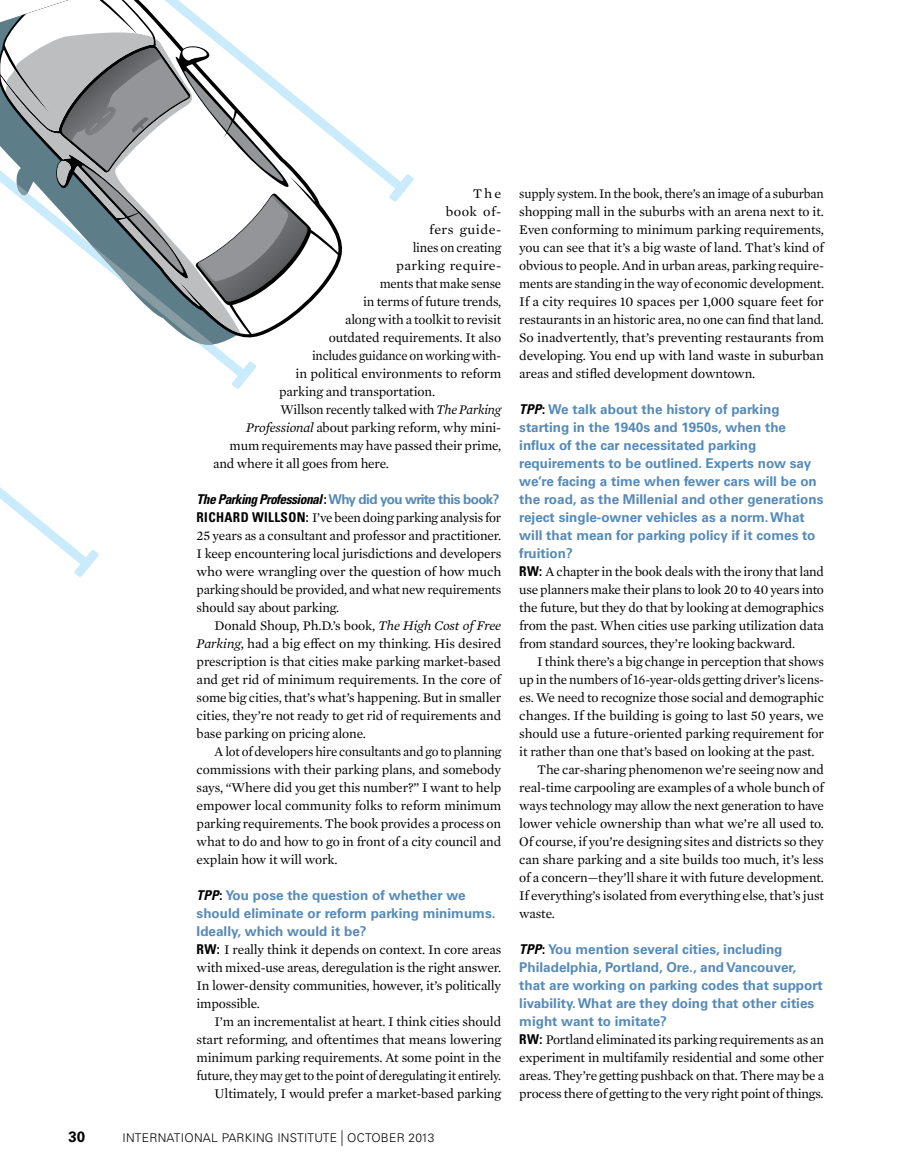
<style>
.page{position:relative;width:905px;height:1175px;background:#fff}
.page>*{position:absolute;margin:0;border:0;box-sizing:border-box;transform-origin:0 0}
.t1{font:700 15px "Univers LT Std";color:#000}
.t2{font:13.5px/18px "Mercury Text G1";letter-spacing:-.01em;color:#000;text-align:justify}
.t3{font:13.5px/18px "Mercury Text G1";letter-spacing:-.01em;color:#000;text-align:justify;scale:.96 1}
.t4{font:700 13.5px/18px "Univers LT Std";color:#568ab8}
.t5{font:700 13.5px/18px "Univers LT Std";letter-spacing:-.045em;color:#568ab8}
.t6{font:13.5px "Mercury Text G1";letter-spacing:-.01em;color:#000;scale:.95 1}
.t7{font:13.5px "Mercury Text G1";letter-spacing:.015em;color:#000;scale:1.05 1}
.t8{font:13.5px "Mercury Text G1";letter-spacing:-.01em;color:#000;scale:1.05 1}
.t9{font:13.5px "Mercury Text G1";letter-spacing:.03em;color:#000;scale:1.05 1}
.t10{font:300 12px "Univers LT Std";letter-spacing:.02em;color:#000}
.s1{font-style:italic}
.s2{font-style:italic;font-stretch:condensed;color:#000}
.s3{font-stretch:condensed;color:#000}
.s4{font-family:"Univers LT Std";font-weight:700;font-stretch:condensed}
.s5{font-size:15.6px}
</style>
<div class="page">
<svg style="left:0;top:138px;width:414px;height:439px"></svg>
<svg style="left:0;top:131px;width:347px;height:212px"></svg>
<svg style="left:0;top:0;width:339px;height:335px"></svg>
<svg style="left:5px;top:31px;width:235px;height:302px"></svg>
<svg style="left:17px;top:47px;width:291px;height:298px"></svg>
<p class="t8" style="left:472px;top:184px;width:29px">The</p>
<p class="t8" style="left:445px;top:202px;width:54px">book of-</p>
<p class="t9" style="left:429px;top:220px;width:70px">fers guide-</p>
<p class="t2" style="left:412px;top:238px;width:90px">lines on creating</p>
<p class="t7" style="left:396px;top:256px;width:101px">parking require-</p>
<p class="t2" style="left:380px;top:274px;width:123px">ments that make sense</p>
<p class="t2" style="left:363px;top:292px;width:140px">in terms of future trends,</p>
<p class="t2" style="left:345px;top:310px;width:158px">along with a toolkit to revisit</p>
<p class="t2" style="left:328px;top:328px;width:174px">outdated requirements. It also</p>
<p class="t6" style="left:312px;top:346px;width:200px">includes guidance on working with-</p>
<p class="t2" style="left:296px;top:364px;width:207px">in political environments to reform</p>
<p class="t2" style="left:279px;top:382px;width:157px">parking and transportation.</p>
<p class="t2" style="left:280px;top:400px;width:222px">Willson recently talked with <span class="s1">The Parking</span></p>
<p class="t2" style="left:246px;top:418px;width:256px"><span class="s1">Professional</span> about parking reform, why mini-</p>
<p class="t2" style="left:230px;top:436px;width:273px">mum requirements may have passed their prime,</p>
<p class="t2" style="left:213px;top:454px;width:177px">and where it all goes from here.</p>
<p class="t5" style="left:196px;top:490px;width:304px"><span class="s2">The Parking Professional</span><span class="s3">:</span> Why did you write this book?<br><span class="s3">RICHARD</span></p>
<p class="t2" style="left:196px;top:508px;width:306px;text-indent:55px"><span class="s4">WILLSO N:</span> I’ve been doing parking analysis for 25 years as a consultant and professor and practitioner.<br>I keep encountering local jurisdictions and developers who were wrangling over the question of how much parking should be provided, and what new requirements should say about parking.</p>
<p class="t2" style="left:196px;top:616px;width:306px;text-indent:18px">Donald Shoup, Ph.D.’s book, <span class="s1">The High Cost of Free Parking</span>, had a big effect on my thinking. His desired prescription is that cities make parking market-based and get rid of minimum requirements. In the core of some big cities, that’s what’s happening. But in smaller cities, they’re not ready to get rid of requirements and base parking on pricing alone.</p>
<p class="t3" style="left:196px;top:742px;width:319px;text-indent:18px">A lot of developers hire consultants and go to planning commissions with their parking plans, and somebody says, “Where did you get this number?” I want to help empower local community folks to reform minimum parking requirements. The book provides a process on what to do and how to go in front of a city council and explain how it will work.</p>
<p class="t4" style="left:196px;top:886px;width:300px"><span class="s2">TPP</span><span class="s3">:</span> You pose the question of whether we should eliminate or reform parking minimums.<br>Ideally, which would it be?</p>
<p class="t2" style="left:196px;top:940px;width:306px"><span class="s4">RW:</span> I really think it depends on context. In core areas with mixed-use areas, deregulation is the right answer.<br>In lower-density communities, however, it’s politically impossible.</p>
<p class="t2" style="left:196px;top:1012px;width:306px;text-align:right">I’m an incrementalist at heart. I think cities should start reforming, and oftentimes that means lowering minimum parking requirements. At some point in the future, they may get to the point of deregulating it entirely.<br>Ultimately, I would prefer a market-based parking</p>
<p class="t1" style="left:68px;top:1127px;width:18px">30</p>
<p class="t10" style="left:122px;top:1130px;width:66px">INTERNATION</p>
<p class="t10" style="left:203px;top:1130px;width:233px">AL PARKIN G IN STITUTE <span class="s5">|</span> OCTO BER 2013</p>
<p class="t3" style="left:519px;top:184px;width:319px">supply system. In the book, there’s an image of a suburban shopping mall in the suburbs with an arena next to it.<br>Even conforming to minimum parking requirements, you can see that it’s a big waste of land. That’s kind of obvious to people. And in urban areas, parking require&shy;ments are standing in the way of economic development.<br>If a city requires 10 spaces per 1,000 square feet for restaurants in an historic area, no one can find that land.<br>So inadvertently, that’s preventing restaurants from developing. You end up with land waste in suburban areas and stifled development downtown.</p>
<p class="t4" style="left:519px;top:400px;width:306px"><span class="s2">TPP</span><span class="s3">:</span> We talk about the history of parking starting in the 1940s and 1950s, when the influx of the car necessitated parking requirements to be outlined. Experts now say we’re facing a time when fewer cars will be on the road, as the Millenial and other generations reject single-owner vehicles as a norm. What will that mean for parking policy if it comes to fruition?</p>
<p class="t2" style="left:519px;top:562px;width:306px"><span class="s4">RW:</span> A chapter in the book deals with the irony that land use planners make their plans to look 20 to 40 years into the future, but they do that by looking at demographics from the past. When cities use parking utilization data from standard sources, they’re looking backward.</p>
<p class="t2" style="left:537px;top:652px;width:288px">I think there’s a big change in perception that shows</p>
<p class="t2" style="left:519px;top:670px;width:306px">up in the numbers of 16-year-olds getting driver’s licens-</p>
<p class="t2" style="left:519px;top:688px;width:306px">es. We need to recognize those social and demographic</p>
<p class="t2" style="left:519px;top:706px;width:306px">changes. If the building is going to last 50 years, we</p>
<p class="t2" style="left:519px;top:724px;width:306px">should use a future-oriented parking requirement for</p>
<p class="t2" style="left:519px;top:742px;width:297px">it rather than one that’s based on looking at the past.</p>
<p class="t2" style="left:537px;top:760px;width:288px">The car-sharing phenomenon we’re seeing now and</p>
<p class="t2" style="left:519px;top:778px;width:306px">real-time carpooling are examples of a whole bunch of</p>
<p class="t2" style="left:519px;top:796px;width:306px">ways technology may allow the next generation to have</p>
<p class="t2" style="left:519px;top:814px;width:306px">lower vehicle ownership than what we’re all used to.</p>
<p class="t2" style="left:519px;top:832px;width:306px">Of course, if you’re designing sites and districts so they</p>
<p class="t2" style="left:519px;top:850px;width:306px">can share parking and a site builds too much, it’s less</p>
<p class="t2" style="left:519px;top:868px;width:306px">of a concern—they’ll share it with future development.</p>
<p class="t2" style="left:519px;top:886px;width:306px">If everything’s isolated from everything else, that’s just</p>
<p class="t2" style="left:519px;top:904px;width:37px">waste.</p>
<p class="t4" style="left:519px;top:940px;width:305px"><span class="s2">TPP</span><span class="s3">:</span> You mention several cities, including Philadelphia, Portland, Ore., and Vancouver, that are working on parking codes that support livability. What are they doing that other cities might want to imitate?</p>
<p class="t2" style="left:519px;top:1030px;width:306px"><span class="s4">RW:</span> Portland eliminated its parking requirements as an experiment in multifamily residential and some other areas. They’re getting pushback on that. There may be a process there of getting to the very right point of things.</p>
</div>
